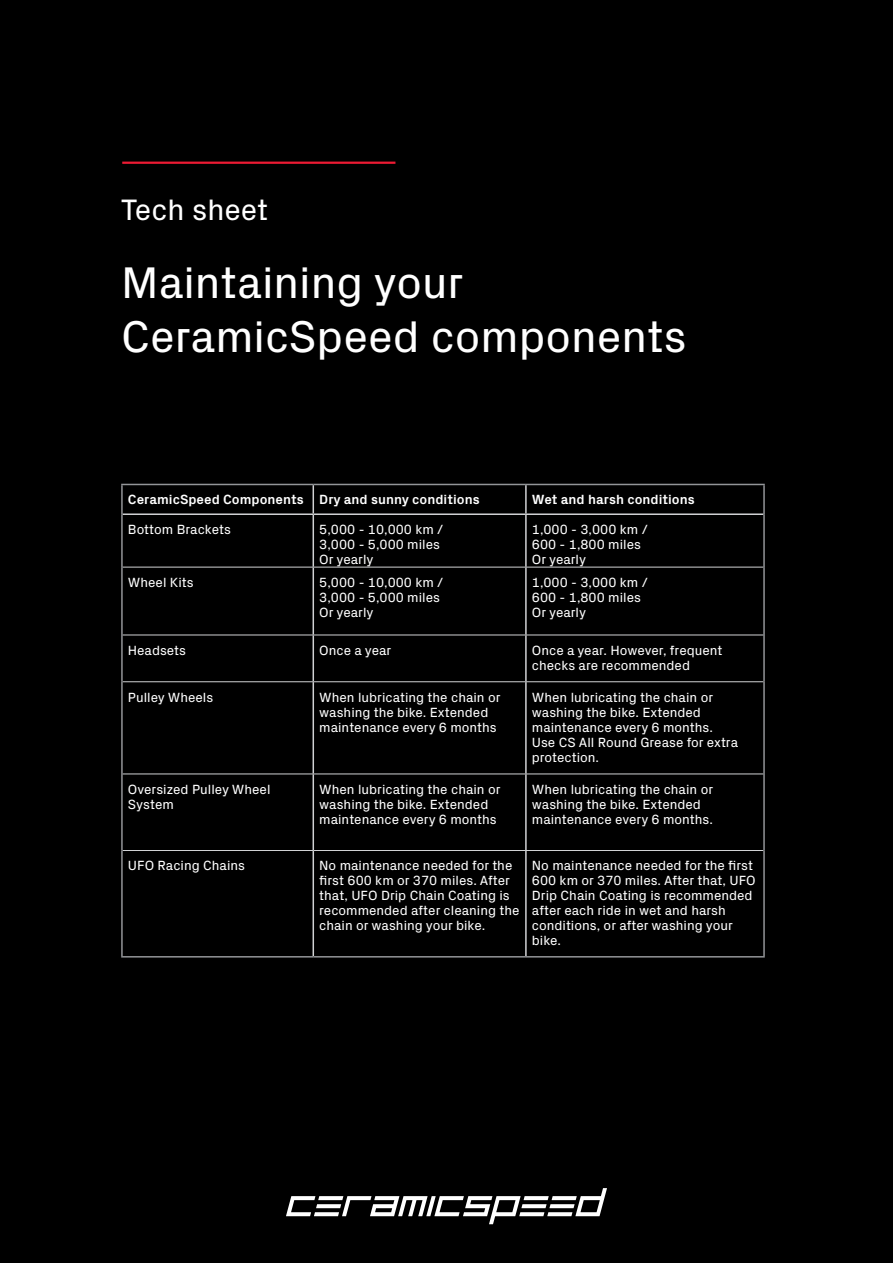
<style>
.page{position:relative;width:893px;height:1263px;background:#000}
.page>*{position:absolute;margin:0;border:0;box-sizing:border-box;transform-origin:0 0}
.t1{font:45px/54px "Px Grotesk";color:#fff}
.t2{font:30px "Px Grotesk";color:#fff}
.t3{font:13.5px/15px "Px Grotesk";color:#fff}
.t4{font:700 13.5px "Px Grotesk";color:#fff}
</style>
<div class="page">
<svg style="left:286px;top:1188px;width:321px;height:36px"></svg>
<hr style="left:122px;top:162px;width:273px;height:2px;background:#ed1a33">
<hr style="left:121px;top:484px;width:192px;height:1px;background:#939598">
<hr style="left:121px;top:485px;width:2px;height:29px;background:#939598">
<hr style="left:313px;top:484px;width:213px;height:1px;background:#939598">
<hr style="left:526px;top:484px;width:239px;height:1px;background:#939598">
<hr style="left:763px;top:485px;width:2px;height:29px;background:#939598">
<hr style="left:121px;top:514px;width:2px;height:53px;background:#939598">
<hr style="left:763px;top:514px;width:2px;height:53px;background:#939598">
<hr style="left:121px;top:567px;width:2px;height:68px;background:#939598">
<hr style="left:763px;top:567px;width:2px;height:68px;background:#939598">
<hr style="left:121px;top:635px;width:2px;height:47px;background:#939598">
<hr style="left:763px;top:635px;width:2px;height:47px;background:#939598">
<hr style="left:121px;top:682px;width:2px;height:92px;background:#939598">
<hr style="left:763px;top:682px;width:2px;height:92px;background:#939598">
<hr style="left:121px;top:774px;width:2px;height:76px;background:#939598">
<hr style="left:763px;top:774px;width:2px;height:76px;background:#939598">
<hr style="left:121px;top:850px;width:2px;height:106px;background:#939598">
<hr style="left:763px;top:850px;width:2px;height:106px;background:#939598">
<hr style="left:121px;top:956px;width:192px;height:1px;background:#939598">
<hr style="left:313px;top:956px;width:213px;height:1px;background:#939598">
<hr style="left:526px;top:956px;width:239px;height:1px;background:#939598">
<svg style="left:313px;top:485px;width:1px;height:28px"></svg>
<hr style="left:525px;top:485px;width:2px;height:28px;background:#d1d2d4">
<hr style="left:123px;top:513px;width:190px;height:2px;background:#d1d2d4">
<hr style="left:313px;top:513px;width:213px;height:2px;background:#d1d2d4">
<hr style="left:313px;top:515px;width:1px;height:52px;background:#d1d2d4">
<hr style="left:526px;top:513px;width:237px;height:2px;background:#d1d2d4">
<hr style="left:525px;top:515px;width:2px;height:52px;background:#d1d2d4">
<hr style="left:313px;top:567px;width:1px;height:68px;background:#d1d2d4">
<hr style="left:525px;top:567px;width:2px;height:68px;background:#d1d2d4">
<hr style="left:313px;top:635px;width:1px;height:46px;background:#d1d2d4">
<hr style="left:525px;top:635px;width:2px;height:46px;background:#d1d2d4">
<hr style="left:313px;top:682px;width:1px;height:91px;background:#d1d2d4">
<hr style="left:525px;top:682px;width:2px;height:91px;background:#d1d2d4">
<hr style="left:313px;top:774px;width:1px;height:76px;background:#d1d2d4">
<hr style="left:525px;top:774px;width:2px;height:76px;background:#d1d2d4">
<hr style="left:313px;top:851px;width:1px;height:105px;background:#d1d2d4">
<hr style="left:525px;top:851px;width:2px;height:105px;background:#d1d2d4">
<hr style="left:123px;top:567px;width:190px;height:1px;background:#d1d2d4">
<hr style="left:313px;top:567px;width:213px;height:1px;background:#d1d2d4">
<hr style="left:526px;top:567px;width:237px;height:1px;background:#d1d2d4">
<hr style="left:123px;top:635px;width:190px;height:1px;background:#d1d2d4">
<hr style="left:313px;top:635px;width:213px;height:1px;background:#d1d2d4">
<hr style="left:526px;top:635px;width:237px;height:1px;background:#d1d2d4">
<hr style="left:123px;top:681px;width:190px;height:1px;background:#d1d2d4">
<hr style="left:313px;top:681px;width:213px;height:1px;background:#d1d2d4">
<hr style="left:526px;top:681px;width:237px;height:1px;background:#d1d2d4">
<hr style="left:123px;top:773px;width:190px;height:1px;background:#d1d2d4">
<hr style="left:313px;top:773px;width:213px;height:1px;background:#d1d2d4">
<hr style="left:526px;top:773px;width:237px;height:1px;background:#d1d2d4">
<hr style="left:123px;top:850px;width:190px;height:1px;background:#d1d2d4">
<hr style="left:313px;top:850px;width:213px;height:1px;background:#d1d2d4">
<hr style="left:526px;top:850px;width:237px;height:1px;background:#d1d2d4">
<h2 class="t2" style="left:121px;top:189px;width:149px">Tech sheet</h2>
<h1 class="t1" style="left:121px;top:253px;width:567px">Maintaining your<br>CeramicSpeed components</h1>
<p class="t4" style="left:128px;top:490px;width:353px">CeramicSpeed Components Dry and sunny conditions</p>
<p class="t4" style="left:532px;top:490px;width:164px">Wet and harsh conditions</p>
<p class="t3" style="left:128px;top:521px;width:104px">Bottom Brackets</p>
<p class="t3" style="left:319px;top:521px;width:126px">5,000 - 10,000 km /<br>3,000 - 5,000 miles<br>Or yearly</p>
<p class="t3" style="left:532px;top:521px;width:118px">1,000 - 3,000 km /<br>600 - 1,800 miles<br>Or yearly</p>
<p class="t3" style="left:128px;top:574px;width:67px">Wheel Kits</p>
<p class="t3" style="left:319px;top:574px;width:126px">5,000 - 10,000 km /<br>3,000 - 5,000 miles<br>Or yearly</p>
<p class="t3" style="left:532px;top:574px;width:118px">1,000 - 3,000 km /<br>600 - 1,800 miles<br>Or yearly</p>
<p class="t3" style="left:128px;top:642px;width:60px">Headsets</p>
<p class="t3" style="left:319px;top:642px;width:74px">Once a year</p>
<p class="t3" style="left:532px;top:642px;width:192px">Once a year. However, frequent checks are recommended</p>
<p class="t3" style="left:128px;top:688px;width:87px">Pulley Wheels</p>
<p class="t3" style="left:319px;top:688px;width:183px">When lubricating the chain or washing the bike. Extended maintenance every 6 months</p>
<p class="t3" style="left:532px;top:688px;width:208px">When lubricating the chain or washing the bike. Extended maintenance every 6 months.<br>Use CS All Round Grease for extra protection.</p>
<p class="t3" style="left:128px;top:781px;width:144px">Oversized Pulley Wheel<br>System</p>
<p class="t3" style="left:319px;top:781px;width:183px">When lubricating the chain or washing the bike. Extended maintenance every 6 months</p>
<p class="t3" style="left:532px;top:781px;width:183px">When lubricating the chain or washing the bike. Extended maintenance every 6 months.</p>
<p class="t3" style="left:128px;top:857px;width:119px">UFO Racing Chains</p>
<p class="t3" style="left:319px;top:857px;width:202px">No maintenance needed for the first 600 km or 370 miles. After that, UFO Drip Chain Coating is recommended after cleaning the chain or washing your bike.</p>
<p class="t3" style="left:532px;top:857px;width:225px">No maintenance needed for the first<br>600 km or 370 miles. After that, UFO<br>Drip Chain Coating is recommended after each ride in wet and harsh conditions, or after washing your bike.</p>
</div>
